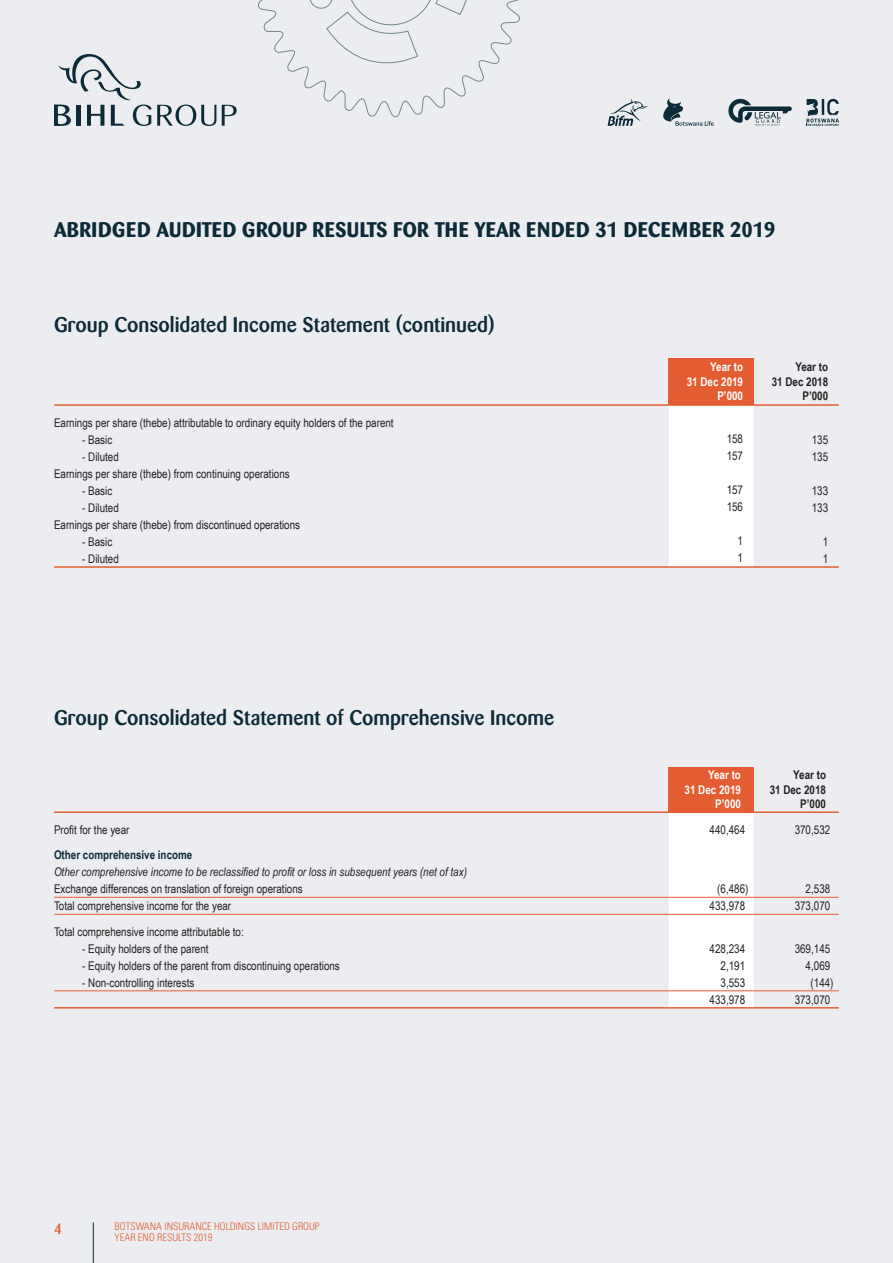
<style>
.page{position:relative;width:893px;height:1263px;background:#ebedf0}
.page>*{position:absolute;margin:0;border:0;box-sizing:border-box;transform-origin:0 0}
.t1{font:500 21px "Barmeno";color:#0d2a38}
.t2{font:700 21px "Barmeno";letter-spacing:.02em;color:#0d2a38}
.t3{font:500 15px "Barmeno";color:#e45c32}
.t4{font:12px "Arial Narrow";color:#231f20}
.t5{font:italic 12px "Arial Narrow";color:#231f20}
.t6{font:700 12px/14.4px "Arial Narrow";color:#fff;text-align:right}
.t7{font:700 12px/14.4px "Arial Narrow";color:#231f20;text-align:right}
.t8{font:700 12px "Arial Narrow";color:#0d2a38}
.t9{font:300 condensed 10.5px/11.1px "Univers LT Std";color:#e45c32}
</style>
<div class="page">
<hr style="left:93px;top:1222px;width:1px;height:41px;background:#0d2a38">
<svg style="left:728px;top:99px;width:64px;height:27px"></svg>
<svg style="left:608px;top:99px;width:40px;height:27px"></svg>
<svg style="left:663px;top:99px;width:51px;height:27px"></svg>
<svg style="left:806px;top:99px;width:33px;height:27px"></svg>
<svg style="left:222px;top:105px;width:15px;height:21px"></svg>
<svg style="left:157px;top:105px;width:59px;height:21px"></svg>
<svg style="left:54px;top:54px;width:97px;height:72px"></svg>
<svg style="left:258px;top:0;width:262px;height:118px"></svg>
<div style="left:669px;top:767px;width:85px;height:45px;background:#e45c32"></div>
<div style="left:669px;top:813px;width:85px;height:194px;background:#fff"></div>
<hr style="left:54px;top:811px;width:615px;height:2px;background:#e45c32">
<hr style="left:669px;top:811px;width:85px;height:2px;background:#e45c32">
<hr style="left:754px;top:811px;width:85px;height:2px;background:#e45c32">
<hr style="left:54px;top:897px;width:615px;height:1px;background:#e45c32">
<hr style="left:669px;top:897px;width:85px;height:1px;background:#e45c32">
<hr style="left:754px;top:897px;width:85px;height:1px;background:#e45c32">
<hr style="left:54px;top:914px;width:615px;height:1px;background:#e45c32">
<hr style="left:669px;top:914px;width:85px;height:1px;background:#e45c32">
<hr style="left:754px;top:914px;width:85px;height:1px;background:#e45c32">
<hr style="left:54px;top:1007px;width:615px;height:1px;background:#e45c32">
<hr style="left:669px;top:1007px;width:85px;height:1px;background:#e45c32">
<hr style="left:754px;top:1007px;width:85px;height:1px;background:#e45c32">
<hr style="left:54px;top:990px;width:615px;height:1px;background:#e45c32">
<hr style="left:669px;top:990px;width:85px;height:1px;background:#e45c32">
<hr style="left:754px;top:990px;width:85px;height:1px;background:#e45c32">
<div style="left:669px;top:358px;width:85px;height:47px;background:#e45c32"></div>
<div style="left:669px;top:406px;width:85px;height:160px;background:#fff"></div>
<hr style="left:54px;top:404px;width:615px;height:2px;background:#e45c32">
<hr style="left:669px;top:404px;width:85px;height:2px;background:#e45c32">
<hr style="left:754px;top:404px;width:85px;height:2px;background:#e45c32">
<hr style="left:54px;top:566px;width:615px;height:2px;background:#e45c32">
<hr style="left:669px;top:566px;width:85px;height:2px;background:#e45c32">
<hr style="left:754px;top:566px;width:85px;height:2px;background:#e45c32">
<h1 class="t2" style="left:54px;top:217px;width:723px">ABRIDGED AUDITED GROUP RESULTS FOR THE YEAR ENDED 31 DECEMBER 2019</h1>
<h1 class="t1" style="left:54px;top:312px;width:442px">Group Consolidated Income Statement (continued)</h1>
<p class="t6" style="left:687px;top:359px;width:58px">Year to<br>31 Dec 2019<br>P’000</p>
<p class="t7" style="left:772px;top:359px;width:58px">Year to<br>31 Dec 2018<br>P’000</p>
<p class="t4" style="left:54px;top:414px;width:341px">Earnings per share (thebe) attributable to ordinary equity holders of the parent</p>
<p class="t4" style="left:82px;top:431px;width:32px">- Basic</p>
<p class="t4" style="left:727px;top:430px;width:18px">158</p>
<p class="t4" style="left:812px;top:431px;width:18px">135</p>
<p class="t4" style="left:82px;top:448px;width:38px">- Diluted</p>
<p class="t4" style="left:727px;top:447px;width:18px">157</p>
<p class="t4" style="left:812px;top:448px;width:18px">135</p>
<p class="t4" style="left:54px;top:465px;width:237px">Earnings per share (thebe) from continuing operations</p>
<p class="t4" style="left:82px;top:482px;width:32px">- Basic</p>
<p class="t4" style="left:727px;top:481px;width:18px">157</p>
<p class="t4" style="left:812px;top:482px;width:18px">133</p>
<p class="t4" style="left:82px;top:499px;width:38px">- Diluted</p>
<p class="t4" style="left:727px;top:498px;width:18px">156</p>
<p class="t4" style="left:812px;top:499px;width:18px">133</p>
<p class="t4" style="left:54px;top:516px;width:248px">Earnings per share (thebe) from discontinued operations</p>
<p class="t4" style="left:82px;top:533px;width:32px">- Basic</p>
<p class="t4" style="left:738px;top:532px;width:7px">1</p>
<p class="t4" style="left:823px;top:533px;width:7px">1</p>
<p class="t4" style="left:82px;top:550px;width:38px">- Diluted</p>
<p class="t4" style="left:738px;top:549px;width:7px">1</p>
<p class="t4" style="left:823px;top:550px;width:7px">1</p>
<h1 class="t1" style="left:54px;top:705px;width:502px">Group Consolidated Statement of Comprehensive Income</h1>
<p class="t6" style="left:685px;top:767px;width:58px">Year to<br>31 Dec 2019<br>P’000</p>
<p class="t7" style="left:770px;top:767px;width:58px">Year to<br>31 Dec 2018<br>P’000</p>
<p class="t4" style="left:54px;top:820px;width:77px">Profit for the year</p>
<p class="t4" style="left:710px;top:820px;width:37px">440,464</p>
<p class="t4" style="left:795px;top:820px;width:37px">370,532</p>
<p class="t8" style="left:54px;top:846px;width:140px">Other comprehensive income</p>
<p class="t5" style="left:54px;top:863px;width:414px">Other comprehensive income to be reclassified to profit or loss in subsequent years (net of tax)</p>
<p class="t4" style="left:54px;top:880px;width:250px">Exchange differences on translation of foreign operations</p>
<p class="t4" style="left:717px;top:880px;width:33px">(6,486)</p>
<p class="t4" style="left:806px;top:880px;width:26px">2,538</p>
<p class="t4" style="left:54px;top:897px;width:179px">Total comprehensive income for the year</p>
<p class="t4" style="left:710px;top:897px;width:37px">433,978</p>
<p class="t4" style="left:795px;top:897px;width:37px">373,070</p>
<p class="t4" style="left:54px;top:923px;width:191px">Total comprehensive income attributable to:</p>
<p class="t4" style="left:82px;top:940px;width:128px">- Equity holders of the parent</p>
<p class="t4" style="left:710px;top:940px;width:37px">428,234</p>
<p class="t4" style="left:795px;top:940px;width:37px">369,145</p>
<p class="t4" style="left:82px;top:957px;width:259px">- Equity holders of the parent from discontinuing operations</p>
<p class="t4" style="left:721px;top:957px;width:26px">2,191</p>
<p class="t4" style="left:806px;top:957px;width:26px">4,069</p>
<p class="t4" style="left:82px;top:973px;width:114px">- Non-controlling interests</p>
<p class="t4" style="left:721px;top:973px;width:26px">3,553</p>
<p class="t4" style="left:811px;top:973px;width:24px">(144)</p>
<p class="t4" style="left:710px;top:990px;width:37px">433,978</p>
<p class="t4" style="left:795px;top:990px;width:37px">373,070</p>
<p class="t3" style="left:54px;top:1219px;width:10px">4</p>
<p class="t9" style="left:115px;top:1221px;width:206px">BOTSWANA INSURANCE HOLDINGS LIMITED GROUP<br>YEAR END RESULTS 2019</p>
</div>
